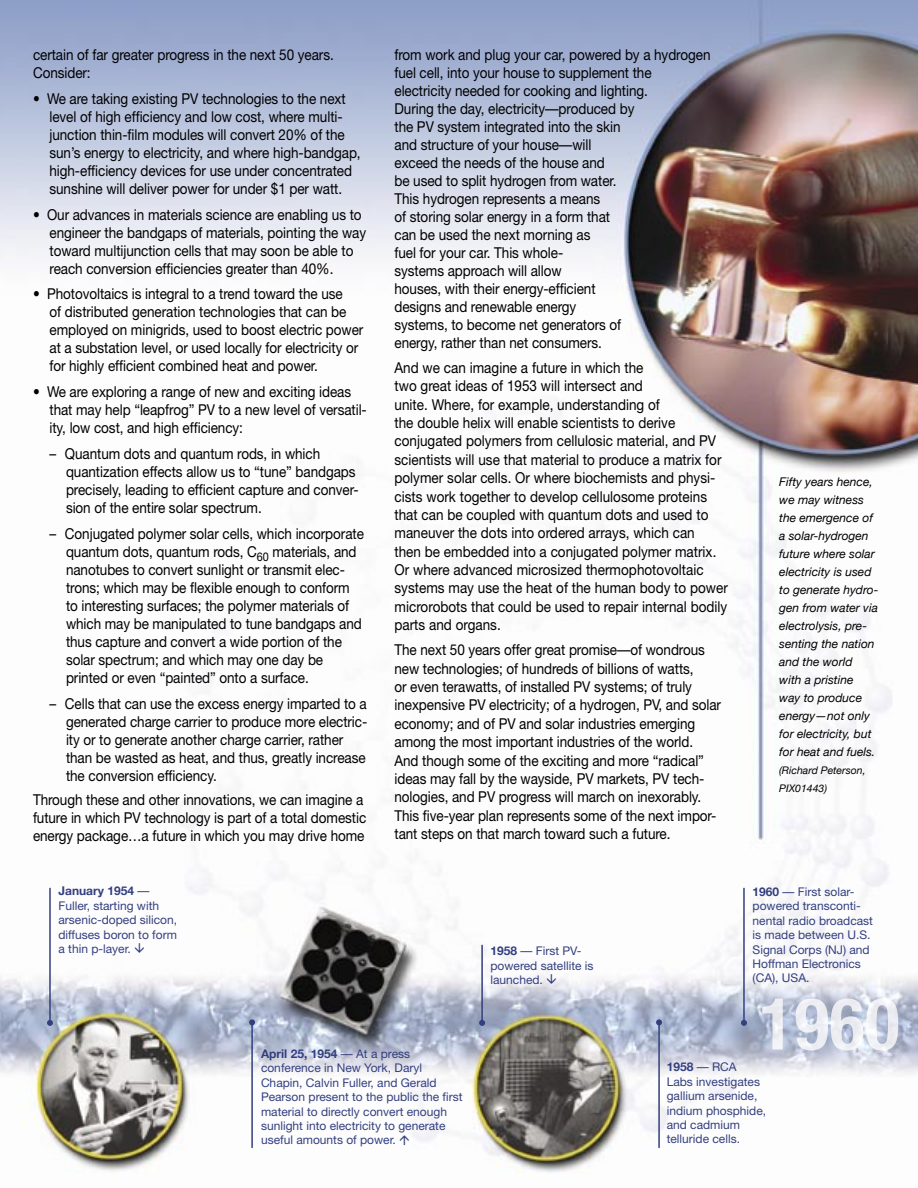
<style>
.page{position:relative;width:918px;height:1188px;background:#fff}
.page>*{position:absolute;margin:0;border:0;box-sizing:border-box;transform-origin:0 0}
.t1{font:15px/18px "Helvetica Neue";letter-spacing:-.005em;color:#000;scale:.9 1}
.t2{font:12px/14.4px "Helvetica Neue";color:#333f7f}
.t3{font:italic 12px/18px "Helvetica Neue";color:#000}
.t4{font:700 12px "Helvetica Neue";color:#333f7f}
.t5{font:italic 10.5px/18px "Helvetica Neue";color:#000}
.s1{font-weight:400}
.s2{font-weight:700}
</style>
<div class="page">
<img style="left:0;top:0;width:918px;height:1173px">
<img style="left:762px;top:999px;width:136px;height:51px">
<hr style="left:49px;top:888px;width:2px;height:135px;background:#333f7f">
<svg style="left:47px;top:1020px;width:6px;height:6px"></svg>
<hr style="left:251px;top:1022px;width:2px;height:125px;background:#333f7f">
<svg style="left:249px;top:1019px;width:6px;height:6px"></svg>
<hr style="left:481px;top:945px;width:2px;height:78px;background:#333f7f">
<svg style="left:479px;top:1020px;width:6px;height:6px"></svg>
<hr style="left:658px;top:1022px;width:2px;height:125px;background:#333f7f">
<svg style="left:656px;top:1019px;width:6px;height:6px"></svg>
<hr style="left:743px;top:888px;width:2px;height:135px;background:#333f7f">
<svg style="left:741px;top:1020px;width:6px;height:6px"></svg>
<svg style="left:135px;top:943px;width:9px;height:10px"></svg>
<svg style="left:547px;top:974px;width:9px;height:10px"></svg>
<p class="t1" style="left:33px;top:45px;width:336px">certain of far greater progress in the next 50 years.<br>Consider:</p>
<p class="t1" style="left:50px;top:89px;width:347px;text-indent:-16px">• We are taking existing PV technologies to the next level of high efficiency and low cost, where multi&shy;junction thin-film modules will convert 20% of the sun’s energy to electricity, and where high-bandgap, high-efficiency devices for use under concentrated sunshine will deliver power for under $1 per watt.</p>
<p class="t1" style="left:50px;top:205px;width:353px;text-indent:-16px">• Our advances in materials science are enabling us to engineer the bandgaps of materials, pointing the way toward multijunction cells that may soon be able to reach conversion efficiencies greater than 40%.</p>
<p class="t1" style="left:50px;top:285px;width:350px;text-indent:-16px">• Photovoltaics is integral to a trend toward the use<br>of distributed generation technologies that can be employed on minigrids, used to boost electric power at a substation level, or used locally for electricity or for highly efficient combined heat and power.</p>
<p class="t1" style="left:50px;top:383px;width:354px;text-indent:-16px">• We are exploring a range of new and exciting ideas that may help “leapfrog” PV to a new level of versatil&shy;ity, low cost, and high efficiency:</p>
<p class="t1" style="left:66px;top:444px;width:327px;text-indent:-16px">– Quantum dots and quantum rods, in which quantization effects allow us to “tune” bandgaps precisely, leading to efficient capture and conver&shy;sion of the entire solar spectrum.</p>
<p class="t1" style="left:66px;top:524px;width:333px;text-indent:-16px">– Conjugated polymer solar cells, which incorporate quantum dots, quantum rods, C<sub>60</sub> materials, and nanotubes to convert sunlight or transmit elec&shy;trons; which may be flexible enough to conform to interesting surfaces; the polymer materials of which may be manipulated to tune bandgaps and thus capture and convert a wide portion of the solar spectrum; and which may one day be printed or even “painted” onto a surface.</p>
<p class="t1" style="left:66px;top:694px;width:336px;text-indent:-16px">– Cells that can use the excess energy imparted to a generated charge carrier to produce more electric&shy;ity or to generate another charge carrier, rather than be wasted as heat, and thus, greatly increase the conversion efficiency.</p>
<p class="t1" style="left:33px;top:791px;width:372px">Through these and other innovations, we can imagine a future in which PV technology is part of a total domestic energy package…a future in which you may drive home</p>
<p class="t4" style="left:58px;top:884px;width:92px">January 1954 <span class="s1">—</span></p>
<p class="t2" style="left:58px;top:898px;width:120px">Fuller, starting with arsenic-doped silicon, diffuses boron to form a thin p-layer.</p>
<p class="t1" style="left:394px;top:45px;width:353px">from work and plug your car, powered by a hydrogen fuel cell, into your house to supplement the electricity needed for cooking and lighting.<br>During the day, electricity—produced by<br>the PV system integrated into the skin<br>and structure of your house—will<br>exceed the needs of the house and<br>be used to split hydrogen from water.<br>This hydrogen represents a means<br>of storing solar energy in a form that<br>can be used the next morning as<br>fuel for your car. This whole-<br>systems approach will allow<br>houses, with their energy-efficient<br>designs and renewable energy<br>systems, to become net generators of<br>energy, rather than net consumers.</p>
<p class="t1" style="left:394px;top:358px;width:372px">And we can imagine a future in which the<br>two great ideas of 1953 will intersect and<br>unite. Where, for example, understanding of<br>the double helix will enable scientists to derive conjugated polymers from cellulosic material, and PV scientists will use that material to produce a matrix for polymer solar cells. Or where biochemists and physi&shy;cists work together to develop cellulosome proteins that can be coupled with quantum dots and used to maneuver the dots into ordered arrays, which can<br>then be embedded into a conjugated polymer matrix.<br>Or where advanced microsized thermophotovoltaic systems may use the heat of the human body to power microrobots that could be used to repair internal bodily parts and organs.</p>
<p class="t1" style="left:394px;top:641px;width:364px">The next 50 years offer great promise—of wondrous new technologies; of hundreds of billions of watts,<br>or even terawatts, of installed PV systems; of truly inexpensive PV electricity; of a hydrogen, PV, and solar economy; and of PV and solar industries emerging among the most important industries of the world.<br>And though some of the exciting and more “radical” ideas may fall by the wayside, PV markets, PV tech&shy;nologies, and PV progress will march on inexorably.<br>This five-year plan represents some of the next impor&shy;tant steps on that march toward such a future.</p>
<p class="t2" style="left:490px;top:944px;width:105px"><span class="s2">1958</span> — First PV&shy;powered satellite is launched.</p>
<p class="t3" style="left:779px;top:473px;width:101px">Fifty years hence, we may witness the emergence of a solar-hydrogen future where solar electricity is used to generate hydro&shy;gen from water via</p>
<p class="t3" style="left:779px;top:617px;width:98px">electrolysis, pre&shy;senting the nation and the world with a pristine way to produce energy—not only for electricity, but for heat and fuels.</p>
<p class="t5" style="left:779px;top:761px;width:88px">(Richard Peterson,<br>PIX01443)</p>
<p class="t2" style="left:753px;top:884px;width:104px"><span class="s2">1960</span> — First solar-</p>
<p class="t2" style="left:753px;top:899px;width:122px">powered transconti&shy;nental radio broadcast is made between U.S.<br>Signal Corps (NJ) and<br>Hoffman Electronics (CA), USA.</p>
<p class="t4" style="left:261px;top:1046px;width:151px">April 25, 1954 <span class="s1">— At a press</span></p>
<p class="t2" style="left:261px;top:1061px;width:203px">conference in New York, Daryl Chapin, Calvin Fuller, and Gerald Pearson present to the public the first material to directly convert enough sunlight into electricity to generate useful amounts of power. •</p>
<p class="t2" style="left:667px;top:1060px;width:101px"><span class="s2">1958</span> — RCA<br>Labs investigates gallium arsenide, indium phosphide, and cadmium telluride cells.</p>
</div>
